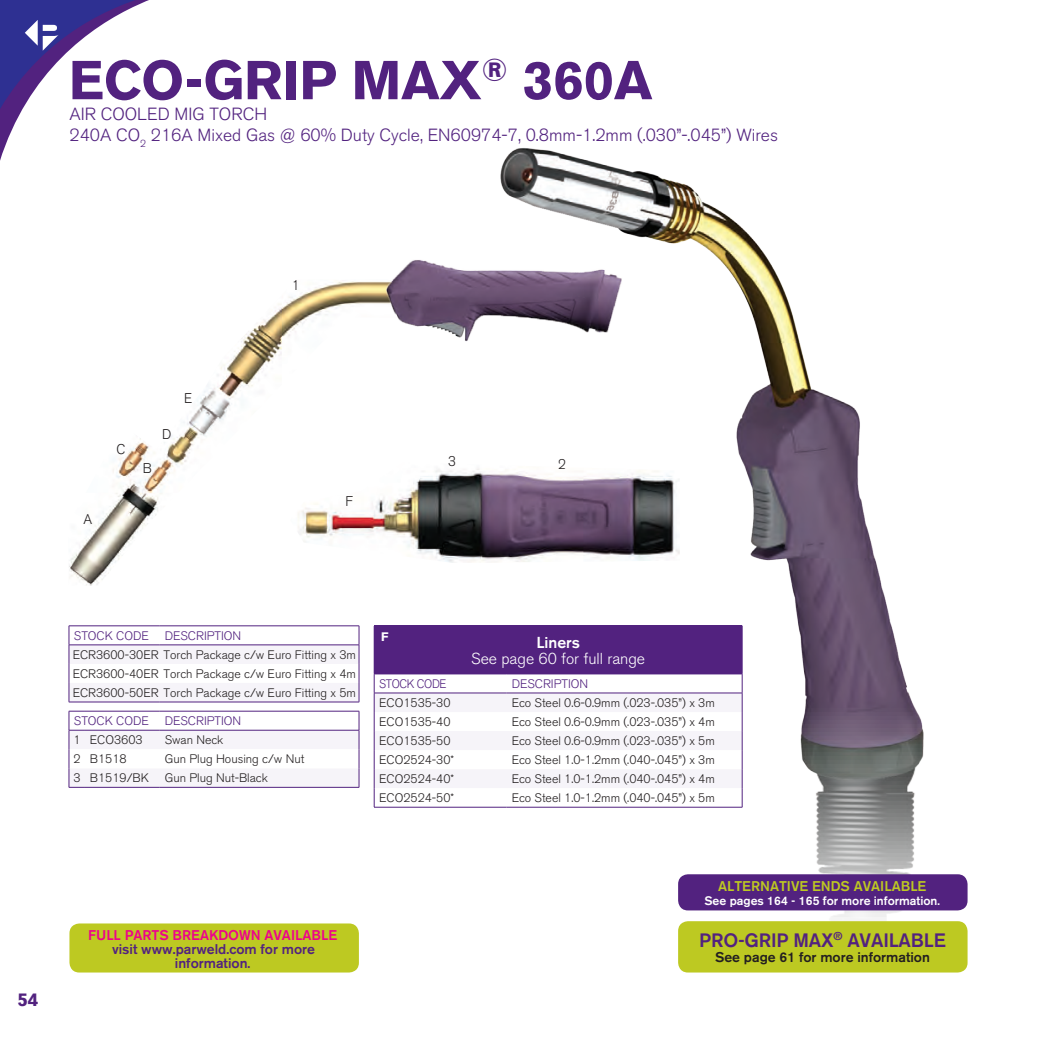
<style>
.page{position:relative;width:1042px;height:1042px;background:#fff}
.page>*{position:absolute;margin:0;border:0;box-sizing:border-box;transform-origin:0 0}
.t1{font:700 54.25px "Akzidenz Grotesk BE";color:#52227f}
.t2{font:500 19.25px "Akzidenz Grotesk BE";letter-spacing:-.01em;color:#52227f}
.t3{font:300 17.5px/21px "Akzidenz Grotesk BE";color:#52227f}
.t4{font:900 17.5px "Vectora LH";color:#52227f}
.t5{font:300 15.75px "Akzidenz Grotesk BE";color:#fff}
.t6{font:500 15.75px "Akzidenz Grotesk BE";color:#fff}
.t7{font:500 14px/14px "Akzidenz Grotesk BE";color:#52227f;text-align:center}
.t8{font:500 14px "Akzidenz Grotesk BE";color:#231f20}
.t9{font:500 14px "Akzidenz Grotesk BE";color:#ed028c}
.t10{font:500 14px "Akzidenz Grotesk BE";color:#bdc922}
.t11{font:300 14px "Akzidenz Grotesk BE";color:#231f20;scale:.96 1}
.t12{font:300 12.25px "Akzidenz Grotesk BE";color:#231f20}
.t13{font:300 12.25px "Akzidenz Grotesk BE";color:#52227f}
.t14{font:500 12.25px "Akzidenz Grotesk BE";color:#fff}
.t15{font:300 12.25px "Akzidenz Grotesk BE";color:#52227f;scale:.94 1}
.t16{font:700 12.25px "Akzidenz Grotesk BE";color:#fff;scale:.96 1}
</style>
<div class="page">
<svg style="left:0;top:0;width:149px;height:161px"></svg>
<svg style="left:25px;top:20px;width:34px;height:31px"></svg>
<img style="left:69px;top:281px;width:316px;height:305px">
<img style="left:500px;top:148px;width:436px;height:825px">
<div style="left:678px;top:921px;width:289px;height:51px;background:#bdc922;border-radius:10px"></div>
<div style="left:678px;top:874px;width:289px;height:36px;background:#52227f;border-radius:10px"></div>
<img style="left:290px;top:462px;width:390px;height:101px">
<div style="left:374px;top:626px;width:368px;height:48px;background:#52227f"></div>
<hr style="left:374px;top:625px;width:133px;height:1px;background:#52227f">
<hr style="left:507px;top:625px;width:235px;height:1px;background:#52227f">
<hr style="left:742px;top:626px;width:1px;height:48px;background:#52227f">
<svg style="left:374px;top:674px;width:369px;height:133px"></svg>
<hr style="left:374px;top:807px;width:133px;height:1px;background:#52227f">
<hr style="left:507px;top:807px;width:235px;height:1px;background:#52227f">
<hr style="left:69px;top:625px;width:91px;height:1px;background:#52227f">
<hr style="left:160px;top:625px;width:199px;height:1px;background:#52227f">
<svg style="left:69px;top:626px;width:291px;height:76px"></svg>
<hr style="left:69px;top:702px;width:91px;height:1px;background:#52227f">
<hr style="left:160px;top:702px;width:199px;height:1px;background:#52227f">
<svg style="left:69px;top:711px;width:291px;height:77px"></svg>
<hr style="left:85px;top:787px;width:75px;height:1px;background:#52227f">
<hr style="left:160px;top:787px;width:199px;height:1px;background:#52227f">
<div style="left:69px;top:923px;width:290px;height:49px;background:#bdc922;border-radius:10px"></div>
<img style="left:385px;top:256px;width:240px;height:87px">
<h1 class="t1" style="left:69px;top:49px;width:585px">ECO-GRIP MAX<sup>®</sup> 360A</h1>
<h3 class="t3" style="left:69px;top:104px;width:44px">Air Coo</h3>
<h3 class="t3" style="left:69px;top:104px;width:710px;text-indent:68px">led MIG Torch<br>240A CO<sub>2</sub> 216A Mixed Gas @ 60% Duty Cycle, EN60974-7, 0.8mm-1.2mm (.030”-.045”) Wires</h3>
<p class="t11" style="left:84px;top:511px;width:10px">A</p>
<p class="t11" style="left:116px;top:441px;width:10px">C</p>
<p class="t11" style="left:143px;top:460px;width:11px">B</p>
<p class="t11" style="left:162px;top:426px;width:9px">D</p>
<p class="t11" style="left:184px;top:390px;width:8px">E</p>
<p class="t11" style="left:292px;top:277px;width:10px">1</p>
<p class="t11" style="left:345px;top:494px;width:9px">F</p>
<p class="t11" style="left:448px;top:453px;width:10px">3</p>
<p class="t11" style="left:558px;top:456px;width:10px">2</p>
<h3 class="t4" style="left:17px;top:988px;width:22px">54</h3>
<p class="t13" style="left:74px;top:629px;width:9px">Sto</p>
<p class="t13" style="left:97px;top:629px;width:54px">ck Code</p>
<p class="t13" style="left:165px;top:629px;width:69px">Description</p>
<p class="t12" style="left:73px;top:648px;width:9px">ECR</p>
<p class="t12" style="left:96px;top:648px;width:261px">3600-30ER Torch Package c/w Euro Fitting x 3m</p>
<p class="t12" style="left:73px;top:667px;width:9px">ECR</p>
<p class="t12" style="left:96px;top:667px;width:261px">3600-40ER Torch Package c/w Euro Fitting x 4m</p>
<p class="t12" style="left:73px;top:686px;width:9px">ECR</p>
<p class="t12" style="left:96px;top:686px;width:261px">3600-50ER Torch Package c/w Euro Fitting x 5m</p>
<p class="t13" style="left:74px;top:714px;width:9px">Sto</p>
<p class="t13" style="left:97px;top:714px;width:54px">ck Code</p>
<p class="t13" style="left:165px;top:714px;width:69px">Description</p>
<p class="t12" style="left:73px;top:733px;width:71px">1 ECO3603</p>
<p class="t12" style="left:165px;top:733px;width:60px">Swan Neck</p>
<p class="t12" style="left:73px;top:752px;width:55px">2 B1518</p>
<p class="t12" style="left:165px;top:752px;width:141px">Gun Plug Housing c/w Nut</p>
<p class="t12" style="left:73px;top:771px;width:77px">3 B1519/BK</p>
<p class="t12" style="left:165px;top:771px;width:105px">Gun Plug Nut-Black</p>
<p class="t16" style="left:381px;top:629px;width:9px">F</p>
<p class="t6" style="left:536px;top:633px;width:45px">Liners</p>
<p class="t5" style="left:471px;top:650px;width:175px">See page 60 for full range</p>
<p class="t15" style="left:379px;top:677px;width:73px">StockCode</p>
<p class="t13" style="left:512px;top:677px;width:69px">Description</p>
<p class="t12" style="left:379px;top:696px;width:73px">ECO1535-30</p>
<p class="t12" style="left:512px;top:696px;width:205px">Eco Steel 0.6-0.9mm (.023-.035”) x 3m</p>
<p class="t12" style="left:379px;top:715px;width:73px">ECO1535-40</p>
<p class="t12" style="left:512px;top:715px;width:205px">Eco Steel 0.6-0.9mm (.023-.035”) x 4m</p>
<p class="t12" style="left:379px;top:734px;width:73px">ECO1535-50</p>
<p class="t12" style="left:512px;top:734px;width:205px">Eco Steel 0.6-0.9mm (.023-.035”) x 5m</p>
<p class="t12" style="left:379px;top:753px;width:77px">ECO2524-30*</p>
<p class="t12" style="left:512px;top:753px;width:205px">Eco Steel 1.0-1.2mm (.040-.045”) x 3m</p>
<p class="t12" style="left:379px;top:772px;width:77px">ECO2524-40*</p>
<p class="t12" style="left:512px;top:772px;width:205px">Eco Steel 1.0-1.2mm (.040-.045”) x 4m</p>
<p class="t12" style="left:379px;top:791px;width:77px">ECO2524-50*</p>
<p class="t12" style="left:512px;top:791px;width:205px">Eco Steel 1.0-1.2mm (.040-.045”) x 5m</p>
<p class="t9" style="left:88px;top:926px;width:142px">Full Parts Breakdown</p>
<p class="t9" style="left:264px;top:926px;width:74px">available</p>
<p class="t7" style="left:112px;top:941px;width:204px">visit www.parweld.com for more information.</p>
<p class="t10" style="left:718px;top:877px;width:210px">Alternative ends available</p>
<p class="t14" style="left:704px;top:893px;width:237px">See pages 164 - 165 for more information.</p>
<h2 class="t2" style="left:699px;top:928px;width:248px">Pro-Grip Max<sup>®</sup> available</h2>
<p class="t8" style="left:715px;top:949px;width:216px">See page 61 for more information</p>
</div>
